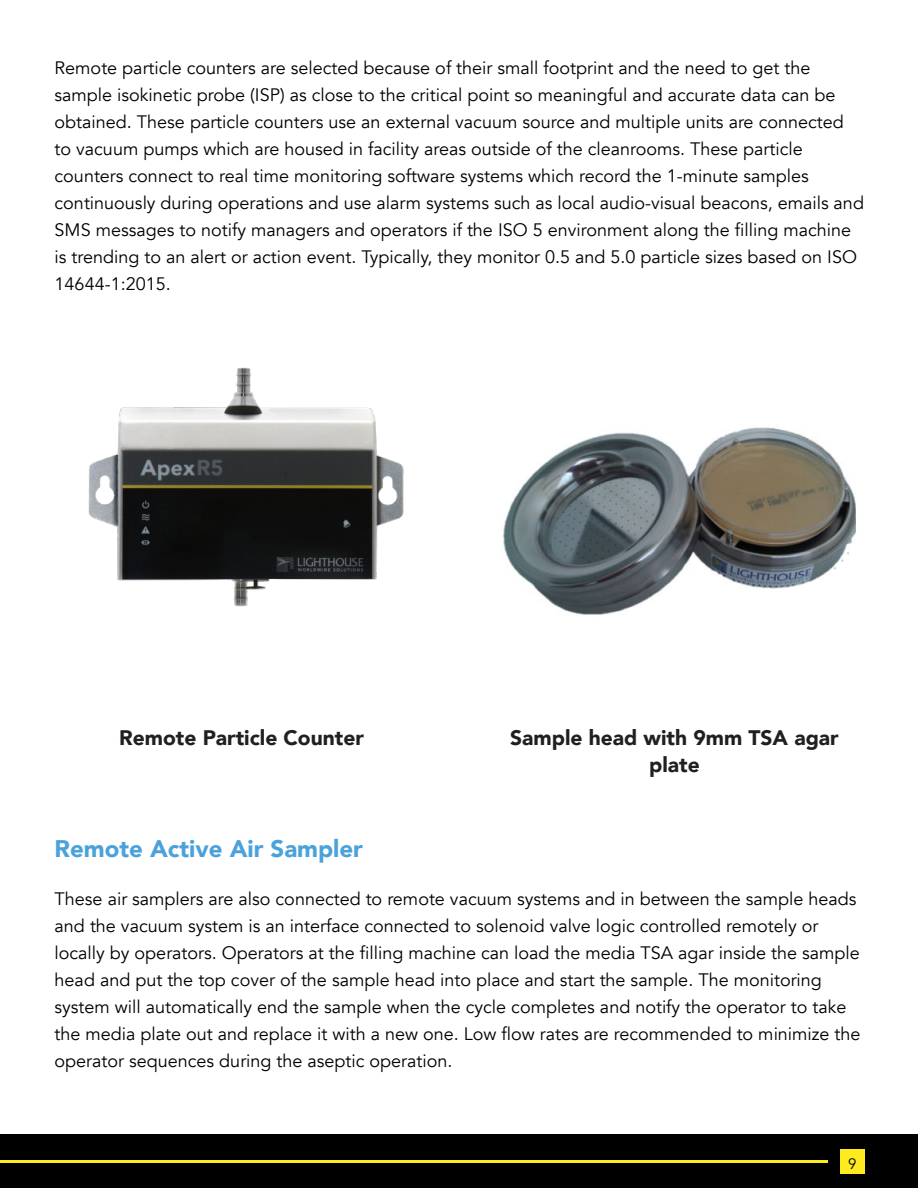
<style>
.page{position:relative;width:918px;height:1188px;background:#fff}
.page>*{position:absolute;margin:0;border:0;box-sizing:border-box;transform-origin:0 0}
.t1{font:900 24px "Avenir";color:#4ba2db}
.t2{font:900 21px/27px "Avenir";color:#221f20;text-align:center}
.t3{font:18px/27px "Avenir";color:#000}
.t4{font:15px "Avenir";color:#000}
</style>
<div class="page">
<div style="left:0;top:1134px;width:918px;height:54px;background:#000"></div>
<hr style="left:0;top:1160px;width:828px;height:2px;background:#fdeb20">
<div style="left:840px;top:1149px;width:25px;height:25px;background:#fdeb20"></div>
<img style="left:88px;top:367px;width:316px;height:240px">
<img style="left:503px;top:427px;width:353px;height:188px">
<p class="t3" style="left:55px;top:54px;width:811px">Remote particle counters are selected because of their small footprint and the need to get the sample isokinetic probe (ISP) as close to the critical point so meaningful and accurate data can be obtained. These particle counters use an external vacuum source and multiple units are connected to vacuum pumps which are housed in facility areas outside of the cleanrooms. These particle counters connect to real time monitoring software systems which record the 1-minute samples continuously during operations and use alarm systems such as local audio-visual beacons, emails and SMS messages to notify managers and operators if the ISO 5 environment along the filling machine is trending to an alert or action event. Typically, they monitor 0.5 and 5.0 particle sizes based on ISO 14644-1:2015.</p>
<p class="t2" style="left:119px;top:723px;width:246px">Remote Particle Counter</p>
<p class="t2" style="left:510px;top:726px;width:330px">Sample head with 9mm TSA agar plate</p>
<h1 class="t1" style="left:55px;top:828px;width:310px">Remote Active Air Sampler</h1>
<p class="t3" style="left:55px;top:886px;width:807px">These air samplers are also connected to remote vacuum systems and in between the sample heads and the vacuum system is an interface connected to solenoid valve logic controlled remotely or locally by operators. Operators at the filling machine can load the media TSA agar inside the sample head and put the top cover of the sample head into place and start the sample. The monitoring system will automatically end the sample when the cycle completes and notify the operator to take the media plate out and replace it with a new one. Low flow rates are recommended to minimize the operator sequences during the aseptic operation.</p>
<p class="t4" style="left:848px;top:1155px;width:10px">9</p>
</div>
